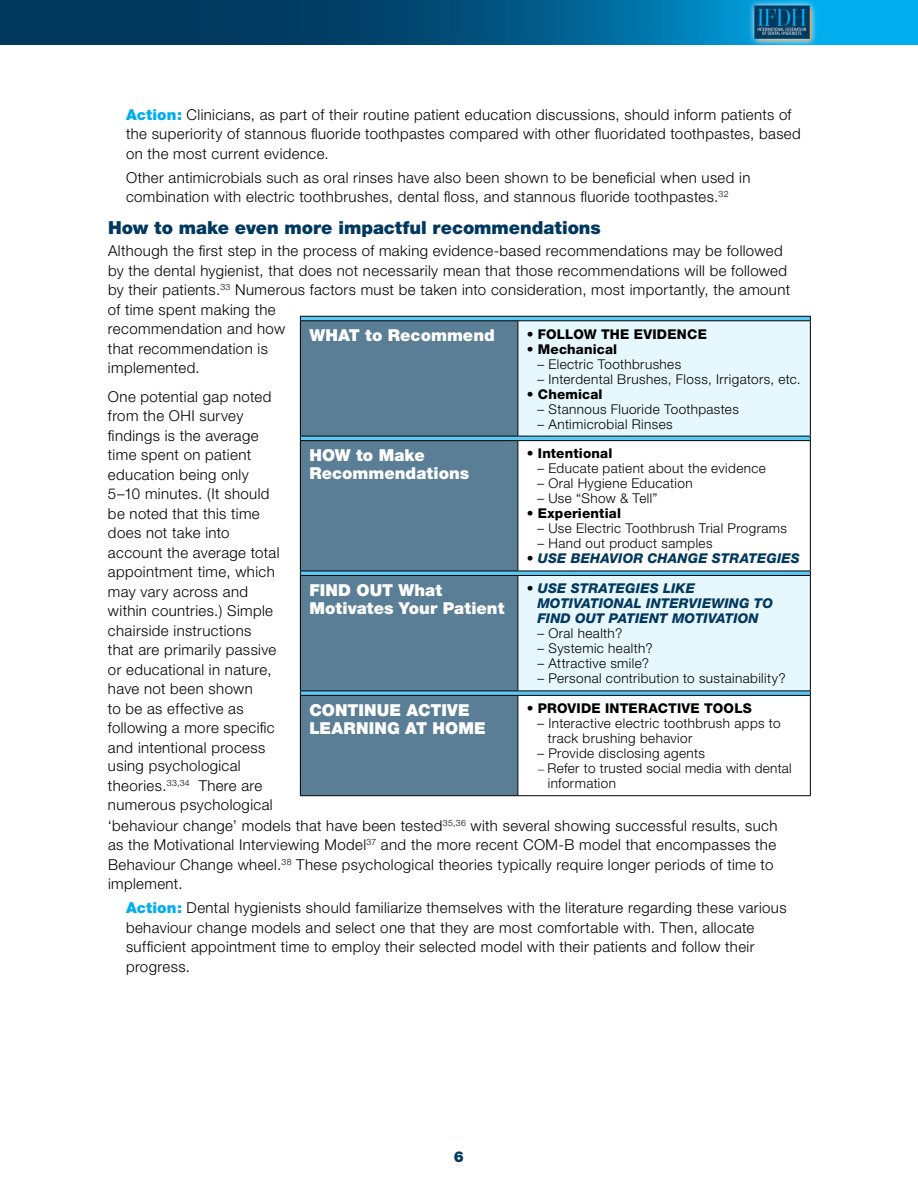
<style>
.page{position:relative;width:918px;height:1188px;background:#fff}
.page>*{position:absolute;margin:0;border:0;box-sizing:border-box;transform-origin:0 0}
.t1{font:900 18px "Helvetica Neue";color:#01385e}
.t2{font:900 16.5px/18px "Helvetica Neue";letter-spacing:.005em;color:#fff}
.t3{font:300 15px/19.5px "Helvetica Neue";letter-spacing:.025em;color:#000}
.t4{font:900 15px "Helvetica Neue";color:#01385e}
.t5{font:300 13.5px/15px "Helvetica Neue";letter-spacing:.03em;color:#000}
.t6{font:italic 800 13.5px/15px "Helvetica Neue";letter-spacing:.01em;color:#01385e}
.t7{font:800 13.5px "Helvetica Neue";letter-spacing:.015em;color:#000}
.s1{font-weight:900;color:#00adef}
.s2{font-style:normal;color:#000}
.s3{color:#fff}
.s4{font-family:"Arial Nova";font-size:12px}
</style>
<div class="page">
<svg style="left:0;top:0;width:918px;height:45px;background:#005a88"></svg>
<svg style="left:748px;top:0;width:70px;height:45px"></svg>
<img style="left:755px;top:6px;width:57px;height:35px">
<div style="left:301px;top:321px;width:217px;height:474px;background:#5a7e96"></div>
<div style="left:518px;top:321px;width:292px;height:119px;background:#e6f7fd"></div>
<svg style="left:518px;top:441px;width:292px;height:354px"></svg>
<hr style="left:300px;top:321px;width:1px;height:115px;background:#000">
<hr style="left:518px;top:321px;width:1px;height:115px;background:#000">
<hr style="left:810px;top:321px;width:1px;height:115px;background:#000">
<hr style="left:300px;top:441px;width:1px;height:130px;background:#000">
<hr style="left:518px;top:441px;width:1px;height:130px;background:#000">
<hr style="left:810px;top:441px;width:1px;height:130px;background:#000">
<hr style="left:300px;top:576px;width:1px;height:115px;background:#000">
<hr style="left:518px;top:576px;width:1px;height:115px;background:#000">
<hr style="left:810px;top:576px;width:1px;height:115px;background:#000">
<hr style="left:300px;top:696px;width:1px;height:99px;background:#000">
<hr style="left:518px;top:696px;width:1px;height:99px;background:#000">
<hr style="left:810px;top:696px;width:1px;height:99px;background:#000">
<hr style="left:300px;top:795px;width:218px;height:1px;background:#000">
<hr style="left:518px;top:795px;width:293px;height:1px;background:#000">
<hr style="left:300px;top:316px;width:218px;height:1px;background:#000">
<hr style="left:518px;top:316px;width:293px;height:1px;background:#000">
<hr style="left:300px;top:320px;width:218px;height:1px;background:#000">
<hr style="left:518px;top:320px;width:293px;height:1px;background:#000">
<hr style="left:300px;top:436px;width:218px;height:1px;background:#000">
<hr style="left:518px;top:436px;width:293px;height:1px;background:#000">
<hr style="left:300px;top:440px;width:218px;height:1px;background:#000">
<hr style="left:518px;top:440px;width:293px;height:1px;background:#000">
<hr style="left:300px;top:571px;width:218px;height:1px;background:#000">
<hr style="left:518px;top:571px;width:293px;height:1px;background:#000">
<hr style="left:300px;top:575px;width:218px;height:1px;background:#000">
<hr style="left:518px;top:575px;width:293px;height:1px;background:#000">
<hr style="left:300px;top:691px;width:218px;height:1px;background:#000">
<hr style="left:518px;top:691px;width:293px;height:1px;background:#000">
<hr style="left:300px;top:695px;width:218px;height:1px;background:#000">
<hr style="left:518px;top:695px;width:293px;height:1px;background:#000">
<p class="t3" style="left:126px;top:104px;width:676px"><span class="s1">Action:</span> Clinicians, as part of their routine patient education discussions, should inform patients of the superiority of stannous fluoride toothpastes compared with other fluoridated toothpastes, based on the most current evidence.</p>
<p class="t3" style="left:126px;top:167px;width:626px">Other antimicrobials such as oral rinses have also been shown to be beneficial when used in combination with electric toothbrushes, dental floss, and stannous fluoride toothpastes.<sup>32</sup></p>
<p class="t1" style="left:108px;top:217px;width:494px">How to make even more impactful recommendations</p>
<p class="t3" style="left:108px;top:241px;width:684px">Although the first step in the process of making evidence-based recommendations may be followed by the dental hygienist, that does not necessarily mean that those recommendations will be followed by their patients.<sup>33</sup> Numerous factors must be taken into consideration, most importantly, the amount of time spent making the<br>recommendation and how<br>that recommendation is<br>implemented.</p>
<p class="t3" style="left:108px;top:386px;width:173px">One potential gap noted from the OHI survey findings is the average time spent on patient education being only<br>5–10 minutes. (It should be noted that this time does not take into account the average total appointment time, which may vary across and within countries.) Simple chairside instructions that are primarily passive or educational in nature, have not been shown<br>to be as effective as following a more specific and intentional process</p>
<p class="t2" style="left:309px;top:326px;width:187px">WHAT to Recommend</p>
<p class="t7" style="left:527px;top:326px;width:182px">• FOLLOW THE EVIDENCE</p>
<p class="t7" style="left:527px;top:341px;width:92px">• Mechanical</p>
<p class="t5" style="left:537px;top:356px;width:145px">– Electric Toothbrushes</p>
<p class="t5" style="left:537px;top:371px;width:265px">– Interdental Brushes, Floss, Irrigators, etc.</p>
<p class="t7" style="left:527px;top:386px;width:77px">• Chemical</p>
<p class="t5" style="left:537px;top:401px;width:203px">– Stannous Fluoride Toothpastes</p>
<p class="t5" style="left:537px;top:416px;width:137px">– Antimicrobial Rinses</p>
<p class="t2" style="left:309px;top:446px;width:161px">HOW to Make<br>Recommendations</p>
<p class="t7" style="left:527px;top:446px;width:87px">• Intentional</p>
<p class="t5" style="left:537px;top:461px;width:230px">– Educate patient about the evidence</p>
<p class="t5" style="left:537px;top:476px;width:157px">– Oral Hygiene Education</p>
<p class="t5" style="left:537px;top:491px;width:122px">– Use “Show &amp; Tell”</p>
<p class="t7" style="left:527px;top:506px;width:96px">• Experiential</p>
<p class="t5" style="left:537px;top:521px;width:251px">– Use Electric Toothbrush Trial Programs</p>
<p class="t5" style="left:537px;top:536px;width:177px">– Hand out product samples</p>
<p class="t6" style="left:527px;top:551px;width:275px"><span class="s2">•</span> USE BEHAVIOR CHANGE STRATEGIES</p>
<p class="t2" style="left:309px;top:581px;width:197px">FIND OUT What<br>Motivates Your Patient</p>
<p class="t6" style="left:537px;top:581px;width:237px;text-indent:-11px"><span class="s2">•</span> USE STRATEGIES LIKE<br>MOTIVATIONAL INTERVIEWING TO<br>FIND OUT PATIENT MOTIVATION</p>
<p class="t5" style="left:537px;top:626px;width:86px">– Oral health?</p>
<p class="t5" style="left:537px;top:641px;width:117px">– Systemic health?</p>
<p class="t5" style="left:537px;top:656px;width:113px">– Attractive smile?</p>
<p class="t5" style="left:537px;top:671px;width:250px">– Personal contribution to sustainability?</p>
<p class="t2" style="left:309px;top:701px;width:178px">CONTINUE ACTIVE<br>LEARNING AT HOME</p>
<p class="t7" style="left:527px;top:700px;width:226px">• PROVIDE INTERACTIVE TOOLS</p>
<p class="t5" style="left:548px;top:716px;width:234px;text-indent:-11px">– Interactive electric toothbrush apps to track brushing behavior</p>
<p class="t5" style="left:537px;top:746px;width:169px">– Provide disclosing agents</p>
<p class="t3" style="left:108px;top:755px;width:166px;line-height:20px">using psychological theories.<sup>33,34</sup><span class="s3">.</span> There are numerous psychological</p>
<p class="t5" style="left:548px;top:760px;width:245px;text-indent:-10px"><span class="s4">–</span> Refer to trusted social media with dental information</p>
<p class="t3" style="left:108px;top:815px;width:671px">‘behaviour change’ models that have been tested<sup>35,36</sup> with several showing successful results, such as the Motivational Interviewing Model<sup>37</sup> and the more recent COM-B model that encompasses the Behaviour Change wheel.<sup>38</sup> These psychological theories typically require longer periods of time to implement.</p>
<p class="t3" style="left:126px;top:898px;width:662px"><span class="s1">Action:</span> Dental hygienists should familiarize themselves with the literature regarding these various behaviour change models and select one that they are most comfortable with. Then, allocate sufficient appointment time to employ their selected model with their patients and follow their progress.</p>
<p class="t4" style="left:454px;top:1148px;width:12px">6</p>
</div>
